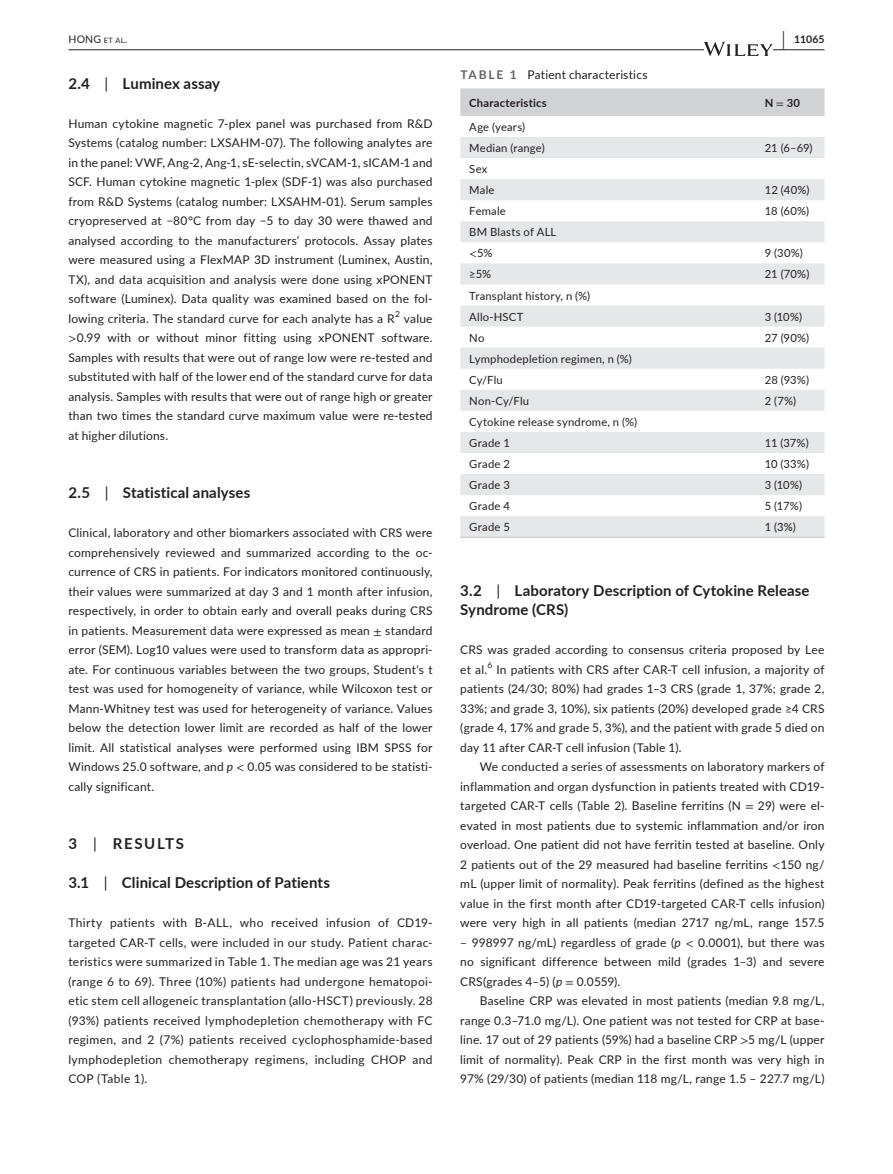
<style>
.page{position:relative;width:893px;height:1174px;background:#fff}
.page>*{position:absolute;margin:0;border:0;box-sizing:border-box;transform-origin:0 0}
.t1{font:700 15px/19.5px "Lato";letter-spacing:.005em;color:#231f20}
.t2{font:700 15px "Lato";letter-spacing:.105em;color:#231f20}
.t3{font:12px/19.5px "Lato";letter-spacing:.015em;color:#231f20;text-align:justify}
.t4{font:11.25px/21px "Lato";letter-spacing:.02em;color:#231f20}
.t5{font:700 11.25px "Lato";letter-spacing:.02em;color:#231f20}
.t6{font:10.5px "Lato";color:#231f20}
.t7{font:700 10.5px "Lato";color:#231f20}
.t8{font:8.4px "Lato";color:#231f20}
.s1{font-size:7.35px}
.s2{font-size:19.5px}
.s3{font-weight:400}
.s4{font-family:"STIX"}
.s5{font-weight:700;color:#636366}
.s6{font-family:"STIX";font-weight:400}
.s7{font-style:italic}
</style>
<div class="page">
<hr style="left:68px;top:49px;width:756px;height:1px;background:#231f20">
<svg style="left:704px;top:42px;width:69px;height:14px"></svg>
<div style="left:460px;top:88px;width:364px;height:28px;background:#d1d2d4"></div>
<svg style="left:460px;top:137px;width:364px;height:399px;fill:#e7e8ea"></svg>
<hr style="left:460px;top:536px;width:296px;height:2px;background:#d1d2d4">
<hr style="left:756px;top:536px;width:68px;height:2px;background:#d1d2d4">
<p class="t6" style="left:68px;top:31px;width:60px">HONG <span class="s1">et al</span>.</p>
<p class="t7" style="left:782px;top:31px;width:44px"><span class="s2">|</span> 11065</p>
<p class="t1" style="left:68px;top:73px;width:153px">2.4 <span class="s3">|</span> Luminex assay</p>
<p class="t3" style="left:68px;top:113px;width:366px">Human cytokine magnetic 7-plex panel was purchased from R&amp;D Systems (catalog number: LXSAHM-07). The following analytes are in the panel: VWF, Ang-2, Ang-1, sE-selectin, sVCAM-1, sICAM-1 and SCF. Human cytokine magnetic 1-plex (SDF-1) was also purchased from R&amp;D Systems (catalog number: LXSAHM-01). Serum samples cryopreserved at −80°C from day −5 to day 30 were thawed and analysed according to the manufacturers’ protocols. Assay plates were measured using a FlexMAP 3D instrument (Luminex, Austin, TX), and data acquisition and analysis were done using xPONENT software (Luminex). Data quality was examined based on the fol&shy;lowing criteria. The standard curve for each analyte has a R<sup>2</sup> value <span class="s4">&gt;</span>0.99 with or without minor fitting using xPONENT software.<br>Samples with results that were out of range low were re-tested and substituted with half of the lower end of the standard curve for data analysis. Samples with results that were out of range high or greater than two times the standard curve maximum value were re-tested at higher dilutions.</p>
<p class="t3" style="left:460px;top:64px;width:189px"><span class="s5">TABLE 1</span> Patient characteristics</p>
<p class="t5" style="left:469px;top:94px;width:79px">Characteristics</p>
<p class="t5" style="left:765px;top:94px;width:37px">N<span class="s6">=</span>30</p>
<p class="t4" style="left:469px;top:116px;width:77px">Age (years)<br>Median (range)</p>
<p class="t4" style="left:765px;top:137px;width:49px">21 (6–69)</p>
<p class="t4" style="left:469px;top:158px;width:27px">Sex<br>Male</p>
<p class="t4" style="left:765px;top:179px;width:46px">12 (40%)</p>
<p class="t4" style="left:469px;top:200px;width:38px">Female</p>
<p class="t4" style="left:765px;top:200px;width:46px">18 (60%)</p>
<p class="t4" style="left:469px;top:221px;width:89px">BM Blasts of ALL <span class="s4">&lt;</span>5%</p>
<p class="t4" style="left:765px;top:242px;width:40px">9 (30%)</p>
<p class="t4" style="left:469px;top:263px;width:23px">≥5%</p>
<p class="t4" style="left:765px;top:263px;width:46px">21 (70%)</p>
<p class="t4" style="left:469px;top:284px;width:122px">Transplant history, n (%)<br>Allo-HSCT</p>
<p class="t4" style="left:765px;top:305px;width:39px">3 (10%)</p>
<p class="t4" style="left:469px;top:327px;width:17px">No</p>
<p class="t4" style="left:765px;top:327px;width:46px">27 (90%)</p>
<p class="t4" style="left:469px;top:348px;width:164px">Lymphodepletion regimen, n (%)<br>Cy/Flu</p>
<p class="t4" style="left:765px;top:369px;width:46px">28 (93%)</p>
<p class="t4" style="left:469px;top:390px;width:61px">Non-Cy/Flu</p>
<p class="t4" style="left:765px;top:390px;width:33px">2 (7%)</p>
<p class="t4" style="left:469px;top:411px;width:169px">Cytokine release syndrome, n (%)<br>Grade 1</p>
<p class="t4" style="left:765px;top:432px;width:45px">11 (37%)</p>
<p class="t1" style="left:68px;top:482px;width:183px">2.5 <span class="s3">|</span> Statistical analyses</p>
<p class="t3" style="left:68px;top:522px;width:366px">Clinical, laboratory and other biomarkers associated with CRS were comprehensively reviewed and summarized according to the oc&shy;currence of CRS in patients. For indicators monitored continuously, their values were summarized at day 3 and 1 month after infusion, respectively, in order to obtain early and overall peaks during CRS in patients. Measurement data were expressed as mean <span class="s4">±</span> standard error (SEM). Log10 values were used to transform data as appropri&shy;ate. For continuous variables between the two groups, Student's t test was used for homogeneity of variance, while Wilcoxon test or Mann-Whitney test was used for heterogeneity of variance. Values below the detection lower limit are recorded as half of the lower limit. All statistical analyses were performed using IBM SPSS for Windows 25.0 software, and <span class="s7">p</span> <span class="s4">&lt;</span> 0.05 was considered to be statisti&shy;cally significant.</p>
<p class="t2" style="left:68px;top:833px;width:117px">3 <span class="s3">|</span> RESULTS</p>
<p class="t1" style="left:68px;top:872px;width:263px">3.1 <span class="s3">|</span> Clinical Description of Patients</p>
<p class="t3" style="left:68px;top:912px;width:366px">Thirty patients with B-ALL, who received infusion of CD19- targeted CAR-T cells, were included in our study. Patient charac&shy;teristics were summarized in Table 1. The median age was 21 years (range 6 to 69). Three (10%) patients had undergone hematopoi&shy;etic stem cell allogeneic transplantation (allo-HSCT) previously. 28 (93%) patients received lymphodepletion chemotherapy with FC regimen, and 2 (7%) patients received cyclophosphamide-based lymphodepletion chemotherapy regimens, including CHOP and COP (Table 1).</p>
<p class="t4" style="left:469px;top:453px;width:42px">Grade 2</p>
<p class="t4" style="left:765px;top:453px;width:46px">10 (33%)</p>
<p class="t4" style="left:469px;top:474px;width:42px">Grade 3</p>
<p class="t4" style="left:765px;top:474px;width:39px">3 (10%)</p>
<p class="t4" style="left:469px;top:495px;width:42px">Grade 4</p>
<p class="t4" style="left:765px;top:495px;width:39px">5 (17%)</p>
<p class="t4" style="left:469px;top:516px;width:42px">Grade 5</p>
<p class="t4" style="left:765px;top:516px;width:33px">1 (3%)</p>
<p class="t1" style="left:460px;top:580px;width:351px">3.2 <span class="s3">|</span> Laboratory Description of Cytokine Release<br>Syndrome (CRS)</p>
<p class="t3" style="left:460px;top:639px;width:366px">CRS was graded according to consensus criteria proposed by Lee et al.</p>
<p class="t8" style="left:487px;top:659px;width:6px">6</p>
<p class="t3" style="left:460px;top:659px;width:366px;text-indent:36px">In patients with CRS after CAR-T cell infusion, a majority of patients (24/30; 80%) had grades 1–3 CRS (grade 1, 37%; grade 2, 33%; and grade 3, 10%), six patients (20%) developed grade ≥4 CRS (grade 4, 17% and grade 5, 3%), and the patient with grade 5 died on day 11 after CAR-T cell infusion (Table 1).</p>
<p class="t3" style="left:460px;top:756px;width:366px;text-indent:20px">We conducted a series of assessments on laboratory markers of inflammation and organ dysfunction in patients treated with CD19- targeted CAR-T cells (Table 2). Baseline ferritins (N <span class="s4">=</span> 29) were el&shy;evated in most patients due to systemic inflammation and/or iron overload. One patient did not have ferritin tested at baseline. Only 2 patients out of the 29 measured had baseline ferritins <span class="s4">&lt;</span>150 ng/ mL (upper limit of normality). Peak ferritins (defined as the highest value in the first month after CD19-targeted CAR-T cells infusion) were very high in all patients (median 2717 ng/mL, range 157.5</p>
<p class="t3" style="left:460px;top:932px;width:366px">– 998997 ng/mL) regardless of grade (<span class="s7">p</span> <span class="s4">&lt;</span> 0.0001), but there was no significant difference between mild (grades 1–3) and severe CRS(grades 4–5) (<span class="s7">p</span> <span class="s4">=</span> 0.0559).</p>
<p class="t3" style="left:460px;top:990px;width:366px;text-indent:20px">Baseline CRP was elevated in most patients (median 9.8 mg/L, range 0.3–71.0 mg/L). One patient was not tested for CRP at base&shy;line. 17 out of 29 patients (59%) had a baseline CRP <span class="s4">&gt;</span>5 mg/L (upper limit of normality). Peak CRP in the first month was very high in 97% (29/30) of patients (median 118 mg/L, range 1.5 – 227.7 mg/L)</p>
</div>
